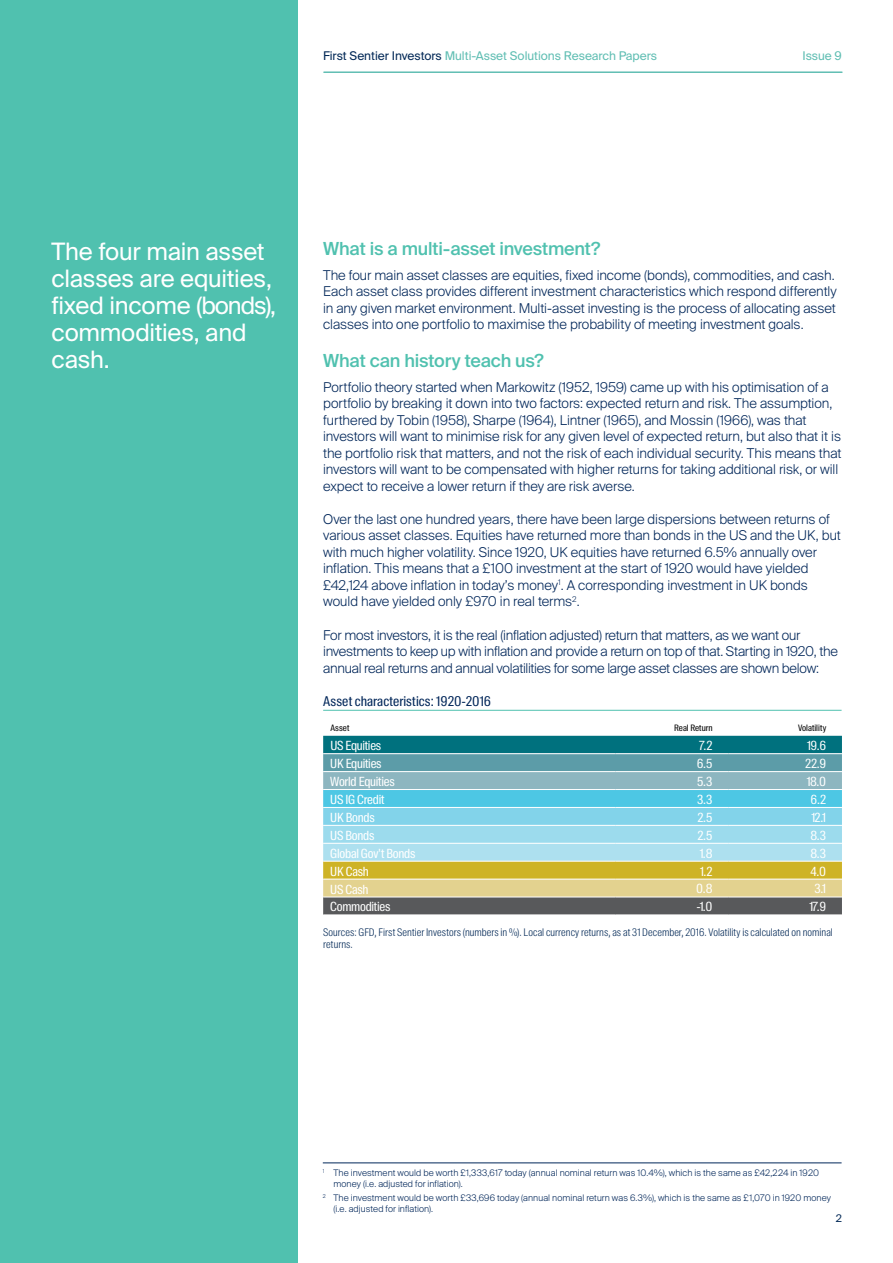
<style>
.page{position:relative;width:893px;height:1263px;background:#fff}
.page>*{position:absolute;margin:0;border:0;box-sizing:border-box;transform-origin:0 0}
.t1{font:24px/27px "Suisse Intl";letter-spacing:-.01em;color:#fff}
.t2{font:500 18px "Suisse Intl";letter-spacing:-.01em;color:#50c1af}
.t3{font:13.95px "Suisse Intl Cond";letter-spacing:-.035em;color:#004779}
.t4{font:300 13.5px/16.5px "Suisse Intl";letter-spacing:-.005em;color:#002659}
.t5{font:13.5px "Suisse Intl Cond";letter-spacing:.005em;color:#002659}
.t6{font:12.6px "Suisse Intl Cond";letter-spacing:-.02em;color:#fff}
.t7{font:12px "Suisse Intl";letter-spacing:-.005em;color:#60beb3}
.t8{font:300 10.5px/12px "Suisse Intl Cond";letter-spacing:.01em;color:#022856}
.t9{font:10.5px "Suisse Intl";color:#022856}
.t10{font:300 9px/10.8px "Suisse Intl";letter-spacing:.01em;color:#002659}
.t11{font:8.85px "Suisse Intl Cond";letter-spacing:.005em;color:#000}
.s1{color:#022856}
.s2{font-size:13.95px;color:#004779}
</style>
<div class="page">
<hr style="left:323px;top:710px;width:519px;height:1px;background:#50c1af">
<svg style="left:323px;top:736px;width:519px;height:179px;background:#82b3ab"></svg>
<hr style="left:323px;top:753px;width:292px;height:1px;background:#fff">
<hr style="left:615px;top:753px;width:114px;height:1px;background:#fff">
<hr style="left:729px;top:753px;width:113px;height:1px;background:#fff">
<hr style="left:323px;top:771px;width:292px;height:1px;background:#fff">
<hr style="left:615px;top:771px;width:114px;height:1px;background:#fff">
<hr style="left:729px;top:771px;width:113px;height:1px;background:#fff">
<hr style="left:323px;top:789px;width:292px;height:1px;background:#fff">
<hr style="left:615px;top:789px;width:114px;height:1px;background:#fff">
<hr style="left:729px;top:789px;width:113px;height:1px;background:#fff">
<hr style="left:323px;top:807px;width:292px;height:1px;background:#fff">
<hr style="left:615px;top:807px;width:114px;height:1px;background:#fff">
<hr style="left:729px;top:807px;width:113px;height:1px;background:#fff">
<hr style="left:323px;top:825px;width:292px;height:1px;background:#fff">
<hr style="left:615px;top:825px;width:114px;height:1px;background:#fff">
<hr style="left:729px;top:825px;width:113px;height:1px;background:#fff">
<hr style="left:323px;top:843px;width:292px;height:1px;background:#fff">
<hr style="left:615px;top:843px;width:114px;height:1px;background:#fff">
<hr style="left:729px;top:843px;width:113px;height:1px;background:#fff">
<hr style="left:323px;top:861px;width:292px;height:1px;background:#fff">
<hr style="left:615px;top:861px;width:114px;height:1px;background:#fff">
<hr style="left:729px;top:861px;width:113px;height:1px;background:#fff">
<hr style="left:323px;top:879px;width:292px;height:1px;background:#fff">
<hr style="left:615px;top:879px;width:114px;height:1px;background:#fff">
<hr style="left:729px;top:879px;width:113px;height:1px;background:#fff">
<hr style="left:323px;top:897px;width:292px;height:1px;background:#fff">
<hr style="left:615px;top:897px;width:114px;height:1px;background:#fff">
<hr style="left:729px;top:897px;width:113px;height:1px;background:#fff">
<hr style="left:323px;top:1162px;width:519px;height:1px;background:#002659">
<hr style="left:324px;top:71px;width:518px;height:2px;background:#60beb3">
<div style="left:0;top:0;width:298px;height:1263px;background:#50c1af"></div>
<p class="t7" style="left:323px;top:49px;width:336px"><span class="s1">First Sentier Investors</span> Multi-Asset Solutions Research Papers</p>
<p class="t7" style="left:802px;top:49px;width:41px">Issue 9</p>
<h1 class="t1" style="left:51px;top:238px;width:226px">The four main asset classes are equities, fixed income (bonds), commodities, and cash.</h1>
<h2 class="t2" style="left:323px;top:238px;width:279px">What is a multi-asset investment?</h2>
<p class="t4" style="left:323px;top:267px;width:515px">The four main asset classes are equities, fixed income (bonds), commodities, and cash.<br>Each asset class provides different investment characteristics which respond differently in any given market environment. Multi-asset investing is the process of allocating asset classes into one portfolio to maximise the probability of meeting investment goals.</p>
<h2 class="t2" style="left:323px;top:350px;width:222px">What can history teach us?</h2>
<p class="t4" style="left:323px;top:379px;width:520px">Portfolio theory started when Markowitz (1952, 1959) came up with his optimisation of a portfolio by breaking it down into two factors: expected return and risk. The assumption, furthered by Tobin (1958), Sharpe (1964), Lintner (1965), and Mossin (1966), was that investors will want to minimise risk for any given level of expected return, but also that it is the portfolio risk that matters, and not the risk of each individual security. This means that investors will want to be compensated with higher returns for taking additional risk, or will expect to receive a lower return if they are risk averse.</p>
<p class="t4" style="left:323px;top:511px;width:519px">Over the last one hundred years, there have been large dispersions between returns of various asset classes. Equities have returned more than bonds in the US and the UK, but with much higher volatility. Since 1920, UK equities have returned 6.5% annually over inflation. This means that a £100 investment at the start of 1920 would have yielded £42,124 above inflation in today’s money<sup>1</sup>. A corresponding investment in UK bonds would have yielded only £970 in real terms<sup>2</sup>.</p>
<p class="t4" style="left:323px;top:627px;width:516px">For most investors, it is the real (inflation adjusted) return that matters, as we want our investments to keep up with inflation and provide a return on top of that. Starting in 1920, the annual real returns and annual volatilities for some large asset classes are shown below:</p>
<p class="t5" style="left:323px;top:693px;width:170px"><span class="s2">A</span>Asset characteristics: 1920-2016</p>
<p class="t3" style="left:330px;top:691px;width:151px">sset characteristics: 1920-2016</p>
<p class="t11" style="left:330px;top:723px;width:21px">Asset</p>
<p class="t11" style="left:674px;top:723px;width:40px">Real Return</p>
<p class="t11" style="left:798px;top:723px;width:30px">Volatility</p>
<p class="t6" style="left:330px;top:738px;width:53px">US Equities</p>
<p class="t6" style="left:699px;top:738px;width:15px">7.2</p>
<p class="t6" style="left:807px;top:738px;width:21px">19.6</p>
<p class="t6" style="left:330px;top:756px;width:53px">UK Equities</p>
<p class="t6" style="left:697px;top:756px;width:17px">6.5</p>
<p class="t6" style="left:805px;top:756px;width:23px">22.9</p>
<p class="t6" style="left:330px;top:774px;width:66px">World Equities</p>
<p class="t6" style="left:697px;top:774px;width:17px">5.3</p>
<p class="t6" style="left:807px;top:774px;width:21px">18.0</p>
<p class="t6" style="left:330px;top:792px;width:56px">US IG Credit</p>
<p class="t6" style="left:697px;top:792px;width:17px">3.3</p>
<p class="t6" style="left:811px;top:792px;width:17px">6.2</p>
<p class="t6" style="left:330px;top:810px;width:46px">UK Bonds</p>
<p class="t6" style="left:698px;top:810px;width:17px">2.5</p>
<p class="t6" style="left:811px;top:810px;width:16px">12.1</p>
<p class="t6" style="left:330px;top:828px;width:46px">US Bonds</p>
<p class="t6" style="left:698px;top:828px;width:17px">2.5</p>
<p class="t6" style="left:810px;top:828px;width:17px">8.3</p>
<p class="t6" style="left:330px;top:846px;width:87px">Global Gov't Bonds</p>
<p class="t6" style="left:700px;top:846px;width:14px">1.8</p>
<p class="t6" style="left:810px;top:846px;width:17px">8.3</p>
<p class="t6" style="left:330px;top:864px;width:40px">UK Cash</p>
<p class="t6" style="left:700px;top:864px;width:14px">1.2</p>
<p class="t6" style="left:810px;top:864px;width:17px">4.0</p>
<p class="t6" style="left:330px;top:882px;width:40px">US Cash</p>
<p class="t6" style="left:696px;top:882px;width:18px">0.8</p>
<p class="t6" style="left:814px;top:882px;width:13px">3.1</p>
<p class="t6" style="left:330px;top:900px;width:62px">Commodities</p>
<p class="t6" style="left:696px;top:899px;width:18px">-1.0</p>
<p class="t6" style="left:809px;top:899px;width:18px">17.9</p>
<p class="t8" style="left:323px;top:926px;width:511px">Sources: GFD, First Sentier Investors (numbers in %). Local currency returns, as at 31 December, 2016. Volatility is calculated on nominal returns.</p>
<p class="t10" style="left:333px;top:1167px;width:487px;text-indent:-11px"><sup>1</sup> The investment would be worth £1,333,617 today (annual nominal return was 10.4%), which is the same as £42,224 in 1920 money (i.e. adjusted for inflation).</p>
<p class="t10" style="left:333px;top:1193px;width:499px;text-indent:-11px"><sup>2</sup> The investment would be worth £33,696 today (annual nominal return was 6.3%), which is the same as £1,070 in 1920 money (i.e. adjusted for inflation).</p>
<p class="t9" style="left:836px;top:1212px;width:8px">2</p>
</div>
